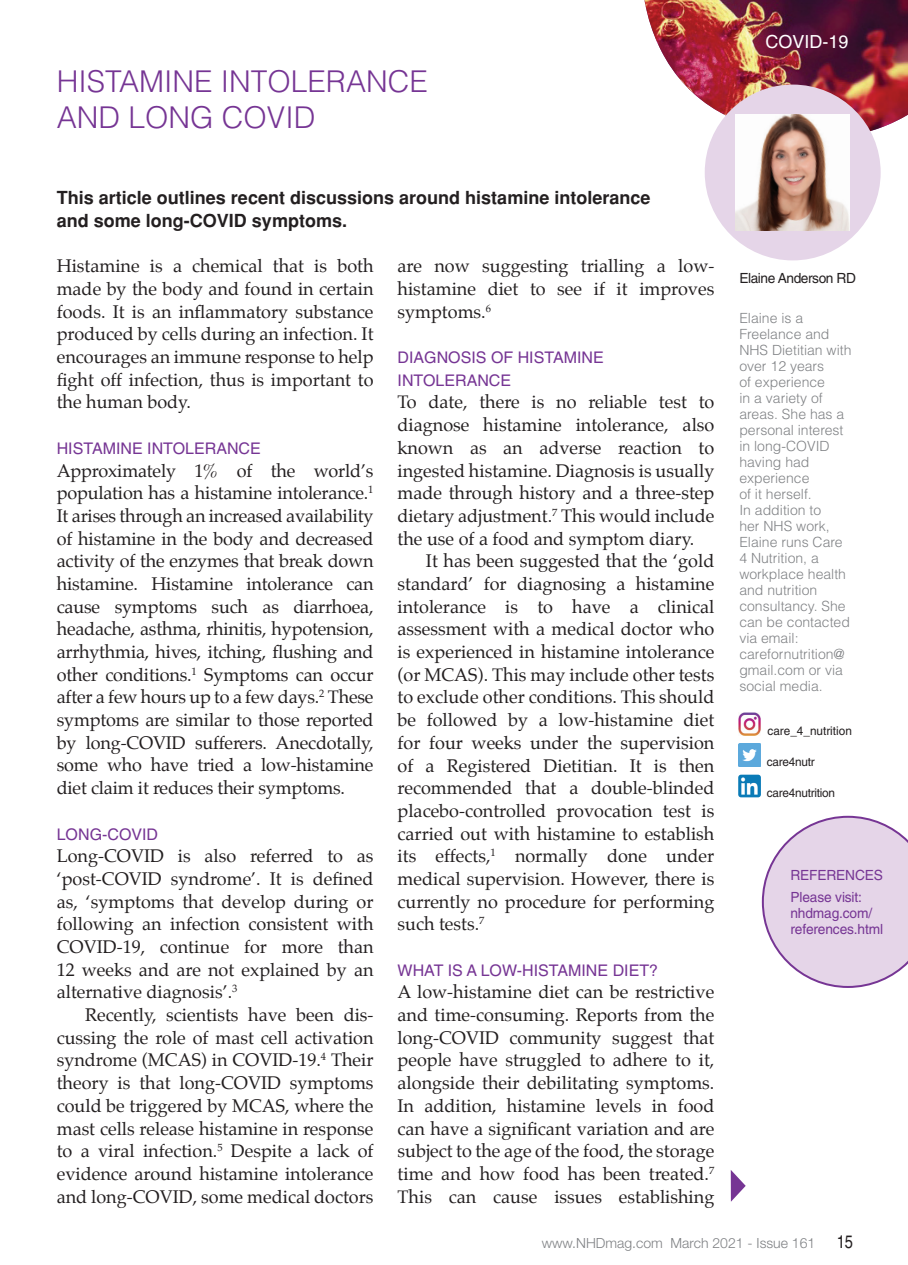
<style>
.page{position:relative;width:908px;height:1265px;background:#fff}
.page>*{position:absolute;margin:0;border:0;box-sizing:border-box;transform-origin:0 0}
.t1{font:300 30px/36px "Helvetica";color:#763594}
.t2{font:18px/22.6px "Palatino";color:#231f20;text-align:justify}
.t3{font:700 18px/22.6px "Helvetica";color:#231f20}
.t4{font:18px "Helvetica";color:#fff}
.t5{font:16px/22.6px "Helvetica";color:#763594}
.t6{font:300 14px/16px "Helvetica";color:#808285}
.t7{font:14px/21.6px "Helvetica";letter-spacing:-.01em;color:#763594}
.t8{font:300 14px "Helvetica Neue";color:#808285}
.t9{font:14px "Helvetica";letter-spacing:-.03em;color:#231f20}
.t10{font:12px "Helvetica";letter-spacing:-.02em;color:#231f20}
.t11{font:12px "Helvetica";color:#231f20}
.s1{font-family:"Helvetica";font-weight:400;font-stretch:condensed;font-size:18px;color:#231f20}
</style>
<div class="page">
<img style="left:644px;top:0;width:263px;height:139px">
<svg style="left:761px;top:815px;width:146px;height:172px"></svg>
<div style="left:704px;top:85px;width:176px;height:175px;background:#e5d5e8;border-radius:50%"></div>
<img style="left:735px;top:115px;width:114px;height:115px">
<svg style="left:730px;top:1170px;width:15px;height:31px"></svg>
<img style="left:738px;top:712px;width:22px;height:23px">
<img style="left:738px;top:743px;width:22px;height:23px">
<img style="left:738px;top:774px;width:22px;height:23px">
<h1 class="t1" style="left:57px;top:62px;width:372px">HISTAMINE INTOLERANCE<br>AND LONG COVID</h1>
<p class="t3" style="left:57px;top:186px;width:595px">This article outlines recent discussions around histamine intolerance and some long-COVID symptoms.</p>
<p class="t2" style="left:57px;top:255px;width:318px">Histamine is a chemical that is both made by the body and found in certain foods. It is an inflammatory substance produced by cells during an infection. It encourages an immune response to help fight off infection, thus is important to the human body.</p>
<p class="t5" style="left:57px;top:437px;width:205px">HISTAMINE INTOLERANCE</p>
<p class="t2" style="left:57px;top:459px;width:318px">Approximately 1% of the world’s population has a histamine intolerance.<sup>1<br></sup>It arises through an increased availability of histamine in the body and decreased activity of the enzymes that break down histamine. Histamine intolerance can cause symptoms such as diarrhoea, headache, asthma, rhinitis, hypotension, arrhythmia, hives, itching, flushing and other conditions.<sup>1</sup> Symptoms can occur after a few hours up to a few days.<sup>2</sup> These symptoms are similar to those reported by long-COVID sufferers. Anecdotally, some who have tried a low-histamine diet claim it reduces their symptoms.</p>
<p class="t5" style="left:57px;top:822px;width:103px">LONG-COVID</p>
<p class="t2" style="left:57px;top:844px;width:318px">Long-COVID is also referred to as ‘post-COVID syndrome’. It is defined as, ‘symptoms that develop during or following an infection consistent with COVID-19, continue for more than 12 weeks and are not explained by an alternative diagnosis’.<sup>3</sup></p>
<p class="t2" style="left:57px;top:1003px;width:318px;text-indent:28px">Recently, scientists have been dis&shy;cussing the role of mast cell activation syndrome (MCAS) in COVID-19.<sup>4</sup> Their theory is that long-COVID symptoms could be triggered by MCAS, where the mast cells release histamine in response to a viral infection.<sup>5</sup> Despite a lack of evidence around histamine intolerance and long-COVID, some medical doctors</p>
<p class="t2" style="left:397px;top:255px;width:318px">are now suggesting trialling a low&shy;histamine diet to see if it improves symptoms.<sup>6</sup></p>
<p class="t5" style="left:397px;top:346px;width:207px">DIAGNOSIS OF HISTAMINE<br>INTOLERANCE</p>
<p class="t2" style="left:397px;top:391px;width:318px">To date, there is no reliable test to diagnose histamine intolerance, also known as an adverse reaction to ingested histamine. Diagnosis is usually made through history and a three-step dietary adjustment.<sup>7</sup> This would include the use of a food and symptom diary.</p>
<p class="t2" style="left:397px;top:549px;width:318px;text-indent:28px">It has been suggested that the ‘gold standard’ for diagnosing a histamine intolerance is to have a clinical assessment with a medical doctor who is experienced in histamine intolerance (or MCAS). This may include other tests to exclude other conditions. This should be followed by a low-histamine diet for four weeks under the supervision of a Registered Dietitian. It is then recommended that a double-blinded placebo-controlled provocation test is carried out with histamine to establish its effects,<sup>1</sup> normally done under medical supervision. However, there is currently no procedure for performing such tests.<sup>7</sup></p>
<p class="t5" style="left:397px;top:958px;width:262px">WHAT IS A LOW-HISTAMINE DIET?</p>
<p class="t2" style="left:397px;top:980px;width:318px">A low-histamine diet can be restrictive and time-consuming. Reports from the long-COVID community suggest that people have struggled to adhere to it, alongside their debilitating symptoms.<br>In addition, histamine levels in food can have a significant variation and are subject to the age of the food, the storage time and how food has been treated.<sup>7<br></sup>This can cause issues establishing</p>
<p class="t4" style="left:765px;top:31px;width:85px">COVID-19</p>
<p class="t9" style="left:739px;top:270px;width:118px">Elaine Anderson RD</p>
<p class="t6" style="left:739px;top:309px;width:114px">Elaine is a<br>Freelance and<br>NHS Dietitian with over 12 years<br>of experience<br>in a variety of areas. She has a personal interest in long-COVID having had experience<br>of it herself.<br>In addition to<br>her NHS work,<br>Elaine runs Care<br>4 Nutrition, a workplace health and nutrition consultancy. She can be contacted via email: carefornutrition@ gmail.com or via social media.</p>
<p class="t11" style="left:767px;top:724px;width:86px">care_4_nutrition</p>
<p class="t10" style="left:766px;top:755px;width:49px">care4nutr</p>
<p class="t10" style="left:766px;top:786px;width:70px">care4nutrition</p>
<p class="t7" style="left:790px;top:864px;width:94px">REFERENCES<br>Please visit:</p>
<p class="t7" style="left:790px;top:905px;width:94px;line-height:16px">nhdmag.com/ references.html</p>
<p class="t8" style="left:541px;top:1234px;width:312px">www.NHDmag.com March 2021 - Issue 161 <span class="s1">15</span></p>
</div>
